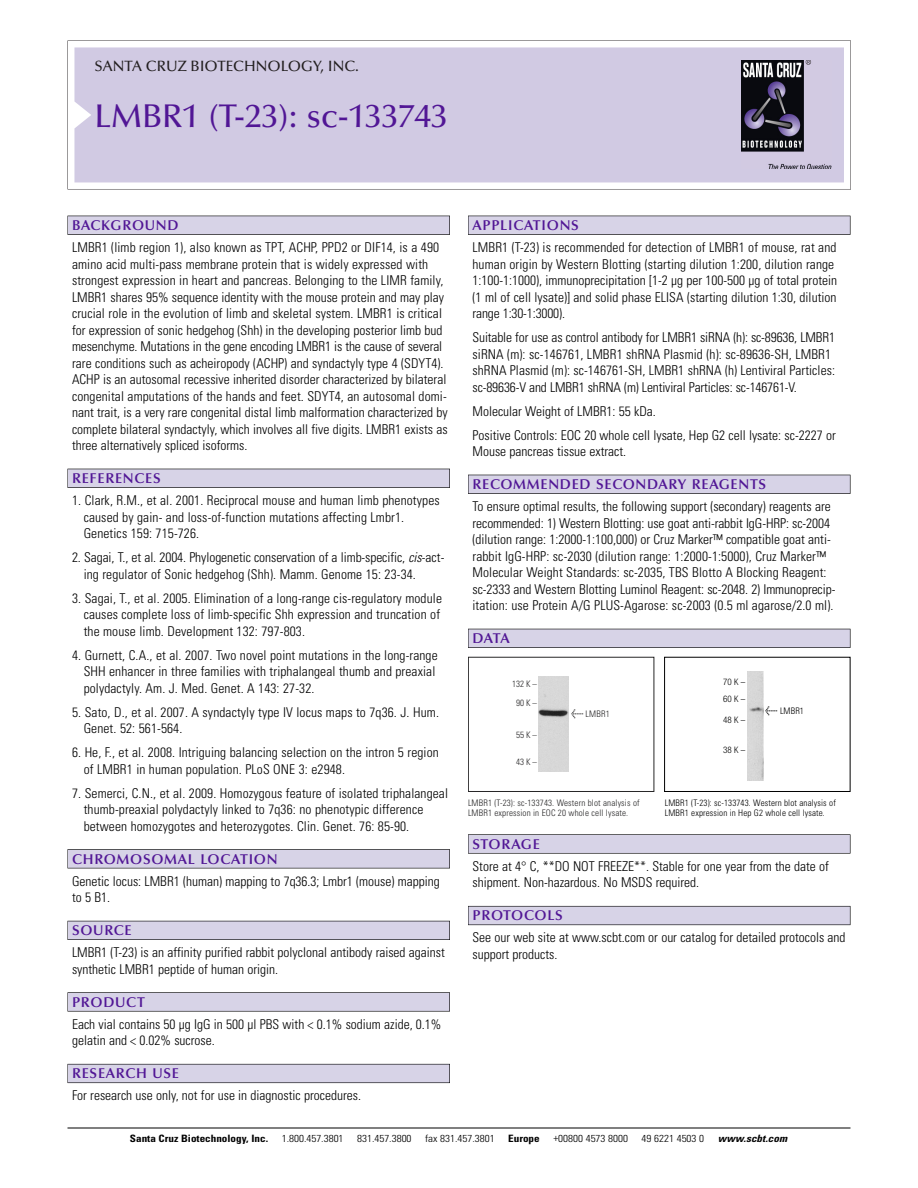
<style>
.page{position:relative;width:918px;height:1188px;background:#fff}
.page>*{position:absolute;margin:0;border:0;box-sizing:border-box;transform-origin:0 0}
.t1{font:500 33px "Optima";color:#511695}
.t2{font:500 15px "Optima";color:#231f20}
.t3{font:600 14.25px "Optima";letter-spacing:.05em;color:#511695}
.t4{font:300 condensed 13.5px/16.5px "Univers";letter-spacing:.005em;color:#000}
.t5{font:300 condensed 10.2px "Univers";color:#000;scale:1.1 1}
.t6{font:700 condensed 10.2px "Univers";color:#000;scale:1.1 1}
.t7{font:italic 700 condensed 10.2px "Univers";letter-spacing:.005em;color:#000;scale:1.1 1}
.t8{font:9px/10.5px "Univers Condensed Light+RSLQMJ";letter-spacing:.015em;color:#272627}
.t9{font:300 condensed 9px/10.5px "Univers";letter-spacing:.015em;color:#000}
.t10{font:300 condensed 9px/16.5px "Helvetica Neue";letter-spacing:.13em;color:#000}
.s1{font-style:italic}
.s2{font-family:"Meta Plus Book Roman+HWNCKA";font-size:10.5px}
.s3{font-family:"Meta Plus";font-weight:400;font-stretch:normal;font-size:10.5px}
</style>
<div class="page">
<svg style="left:68px;top:40px;width:783px;height:149px"></svg>
<div style="left:74px;top:47px;width:770px;height:135px;background:#d1cae3"></div>
<img style="left:741px;top:60px;width:90px;height:108px">
<div style="left:68px;top:216px;width:382px;height:19px;background:#525155"></div>
<div style="left:68px;top:216px;width:381px;height:18px;background:#d7d3e7"></div>
<div style="left:68px;top:469px;width:382px;height:19px;background:#515055"></div>
<div style="left:68px;top:469px;width:381px;height:18px;background:#d7d3e7"></div>
<div style="left:68px;top:849px;width:382px;height:19px;background:#545357"></div>
<div style="left:68px;top:850px;width:381px;height:18px;background:#d7d3e7"></div>
<div style="left:68px;top:921px;width:382px;height:19px;background:#54535a"></div>
<div style="left:68px;top:921px;width:381px;height:18px;background:#d7d3e7"></div>
<svg style="left:68px;top:992px;width:382px;height:20px"></svg>
<div style="left:68px;top:993px;width:381px;height:18px;background:#d7d3e7"></div>
<div style="left:68px;top:1064px;width:382px;height:19px;background:#66646e"></div>
<div style="left:68px;top:1064px;width:381px;height:18px;background:#d7d3e7"></div>
<div style="left:468px;top:216px;width:382px;height:19px;background:#525155"></div>
<div style="left:468px;top:216px;width:382px;height:18px;background:#d7d3e7"></div>
<div style="left:468px;top:475px;width:382px;height:19px;background:#515055"></div>
<div style="left:468px;top:475px;width:382px;height:18px;background:#d7d3e7"></div>
<div style="left:468px;top:629px;width:382px;height:19px;background:#525158"></div>
<div style="left:468px;top:629px;width:382px;height:18px;background:#d7d3e7"></div>
<div style="left:468px;top:834px;width:382px;height:20px;background:#666667"></div>
<div style="left:468px;top:835px;width:382px;height:18px;background:#d7d3e7"></div>
<div style="left:468px;top:906px;width:382px;height:19px;background:#66646d"></div>
<div style="left:468px;top:907px;width:382px;height:18px;background:#d7d3e7"></div>
<hr style="left:68px;top:1128px;width:782px;height:1px;background:#000">
<div style="left:664px;top:657px;width:186px;height:135px;border:1px solid #000"></div>
<div style="left:747px;top:671px;width:16px;height:110px;background:#d6d6d6"></div>
<div style="left:468px;top:657px;width:186px;height:135px;border:1px solid #272627"></div>
<img style="left:538px;top:677px;width:31px;height:95px">
<p class="t2" style="left:94px;top:61px;width:266px">SANTA CRUZ BIOTECHNOLOGY, INC.</p>
<h1 class="t1" style="left:94px;top:103px;width:355px">LMBR1 (T-23): sc-133743</h1>
<p class="t3" style="left:72px;top:219px;width:108px">BACKGROUND</p>
<p class="t4" style="left:72px;top:240px;width:377px">LMBR1 (limb region 1), also known as TPT, ACHP, PPD2 or DIF14, is a 490 amino acid multi-pass membrane protein that is widely expressed with strongest expression in heart and pancreas. Belonging to the LIMR family, LMBR1 shares 95% sequence identity with the mouse protein and may play crucial role in the evolution of limb and skeletal system. LMBR1 is critical for expression of sonic hedgehog (Shh) in the developing posterior limb bud mesenchyme. Mutations in the gene encoding LMBR1 is the cause of several rare conditions such as acheiropody (ACHP) and syndactyly type 4 (SDYT4).<br>ACHP is an autosomal recessive inherited disorder characterized by bilateral congenital amputations of the hands and feet. SDYT4, an autosomal domi&shy;nant trait, is a very rare congenital distal limb malformation characterized by complete bilateral syndactyly, which involves all five digits. LMBR1 exists as three alternatively spliced isoforms.</p>
<p class="t3" style="left:72px;top:473px;width:90px">REFERENCES</p>
<p class="t4" style="left:84px;top:493px;width:358px;text-indent:-12px">1. Clark, R.M., et al. 2001. Reciprocal mouse and human limb phenotypes caused by gain- and loss-of-function mutations affecting Lmbr1.<br>Genetics 159: 715-726.</p>
<p class="t4" style="left:84px;top:550px;width:362px;text-indent:-12px">2. Sagai, T., et al. 2004. Phylogenetic conservation of a limb-specific, <span class="s1">cis</span>-act&shy;ing regulator of Sonic hedgehog (Shh). Mamm. Genome 15: 23-34.</p>
<p class="t4" style="left:84px;top:591px;width:360px;text-indent:-12px">3. Sagai, T., et al. 2005. Elimination of a long-range cis-regulatory module causes complete loss of limb-specific Shh expression and truncation of the mouse limb. Development 132: 797-803.</p>
<p class="t4" style="left:84px;top:648px;width:356px;text-indent:-12px">4. Gurnett, C.A., et al. 2007. Two novel point mutations in the long-range<br>SHH enhancer in three families with triphalangeal thumb and preaxial polydactyly. Am. J. Med. Genet. A 143: 27-32.</p>
<p class="t4" style="left:84px;top:705px;width:357px;text-indent:-12px">5. Sato, D., et al. 2007. A syndactyly type IV locus maps to 7q36. J. Hum.<br>Genet. 52: 561-564.</p>
<p class="t4" style="left:84px;top:745px;width:357px;text-indent:-12px">6. He, F., et al. 2008. Intriguing balancing selection on the intron 5 region of LMBR1 in human population. PLoS ONE 3: e2948.</p>
<p class="t4" style="left:84px;top:786px;width:366px;text-indent:-12px">7. Semerci, C.N., et al. 2009. Homozygous feature of isolated triphalangeal thumb-preaxial polydactyly linked to 7q36: no phenotypic difference between homozygotes and heterozygotes. Clin. Genet. 76: 85-90.</p>
<p class="t3" style="left:72px;top:853px;width:207px">CHROMOSOMAL LOCATION</p>
<p class="t4" style="left:72px;top:874px;width:369px">Genetic locus: LMBR1 (human) mapping to 7q36.3; Lmbr1 (mouse) mapping to 5 B1.</p>
<p class="t3" style="left:72px;top:925px;width:61px">SOURCE</p>
<p class="t4" style="left:72px;top:945px;width:374px">LMBR1 (T-23) is an affinity purified rabbit polyclonal antibody raised against synthetic LMBR1 peptide of human origin.</p>
<p class="t3" style="left:72px;top:996px;width:74px">PRODUCT</p>
<p class="t4" style="left:72px;top:1017px;width:371px">Each vial contains 50 µg IgG in 500 µl PBS with &lt; 0.1% sodium azide, 0.1% gelatin and &lt; 0.02% sucrose.</p>
<p class="t3" style="left:72px;top:1068px;width:109px">RESEARCH USE</p>
<p class="t4" style="left:72px;top:1088px;width:290px">For research use only, not for use in diagnostic procedures.</p>
<p class="t3" style="left:473px;top:219px;width:108px">APPLICATIONS</p>
<p class="t4" style="left:473px;top:240px;width:366px">LMBR1 (T-23) is recommended for detection of LMBR1 of mouse, rat and human origin by Western Blotting (starting dilution 1:200, dilution range 1:100-1:1000), immunoprecipitation [1-2 µg per 100-500 µg of total protein (1 ml of cell lysate)] and solid phase ELISA (starting dilution 1:30, dilution range 1:30-1:3000).</p>
<p class="t4" style="left:473px;top:330px;width:364px">Suitable for use as control antibody for LMBR1 siRNA (h): sc-89636, LMBR1 siRNA (m): sc-146761, LMBR1 shRNA Plasmid (h): sc-89636-SH, LMBR1 shRNA Plasmid (m): sc-146761-SH, LMBR1 shRNA (h) Lentiviral Particles: sc-89636-V and LMBR1 shRNA (m) Lentiviral Particles: sc-146761-V.</p>
<p class="t4" style="left:473px;top:400px;width:365px;line-height:24px">Molecular Weight of LMBR1: 55 kDa.<br>Positive Controls: EOC 20 whole cell lysate, Hep G2 cell lysate: sc-2227 or</p>
<p class="t4" style="left:473px;top:444px;width:155px">Mouse pancreas tissue extract.</p>
<p class="t3" style="left:473px;top:479px;width:295px">RECOMMENDED SECONDARY REAGENTS</p>
<p class="t4" style="left:473px;top:499px;width:364px">To ensure optimal results, the following support (secondary) reagents are recommended: 1) Western Blotting: use goat anti-rabbit IgG-HRP: sc-2004 (dilution range: 1:2000-1:100,000) or Cruz Marker™ compatible goat anti&shy;rabbit IgG-HRP: sc-2030 (dilution range: 1:2000-1:5000), Cruz Marker™ Molecular Weight Standards: sc-2035, TBS Blotto A Blocking Reagent: sc-2333 and Western Blotting Luminol Reagent: sc-2048. 2) Immunoprecip&shy;itation: use Protein A/G PLUS-Agarose: sc-2003 (0.5 ml agarose/2.0 ml).</p>
<p class="t3" style="left:473px;top:633px;width:39px">DATA</p>
<p class="t8" style="left:512px;top:675px;width:26px;line-height:19px;text-align:center">132 K –<br>90K–</p>
<p class="t8" style="left:516px;top:730px;width:22px">55K–</p>
<p class="t8" style="left:516px;top:758px;width:22px">43K–</p>
<p class="t8" style="left:571px;top:709px;width:40px"><span class="s2">&lt;</span> LMBR1</p>
<p class="t10" style="left:723px;top:675px;width:24px">70K–<br>60K–</p>
<p class="t10" style="left:723px;top:712px;width:24px">48K–</p>
<p class="t10" style="left:723px;top:742px;width:24px">38K–</p>
<p class="t9" style="left:765px;top:706px;width:40px"><span class="s3">&lt;</span> LMBR1</p>
<p class="t8" style="left:468px;top:798px;width:173px">LMBR1 (T-23): sc-133743. Western blot analysis of<br>LMBR1 expression in EOC 20 whole cell lysate.</p>
<p class="t9" style="left:665px;top:798px;width:172px">LMBR1 (T-23): sc-133743. Western blot analysis of<br>LMBR1 expression in Hep G2 whole cell lysate.</p>
<p class="t3" style="left:473px;top:838px;width:69px">STORAGE</p>
<p class="t4" style="left:473px;top:859px;width:358px">Store at 4° C, **DO NOT FREEZE**. Stable for one year from the date of shipment. Non-hazardous. No MSDS required.</p>
<p class="t3" style="left:473px;top:910px;width:92px">PROTOCOLS</p>
<p class="t4" style="left:473px;top:931px;width:375px">See our web site at www.scbt.com or our catalog for detailed protocols and support products.</p>
<p class="t6" style="left:130px;top:1135px;width:127px">Santa Cruz Biotechnology, Inc.</p>
<p class="t5" style="left:282px;top:1135px;width:58px">1.800.457.3801</p>
<p class="t5" style="left:357px;top:1135px;width:51px">831.457.3800</p>
<p class="t5" style="left:425px;top:1135px;width:65px">fax 831.457.3801</p>
<p class="t6" style="left:508px;top:1135px;width:30px">Europe</p>
<p class="t5" style="left:553px;top:1135px;width:69px">+00800 4573 8000</p>
<p class="t5" style="left:642px;top:1135px;width:58px">49 6221 4503 0</p>
<p class="t7" style="left:718px;top:1135px;width:64px">www.scbt.com</p>
</div>
